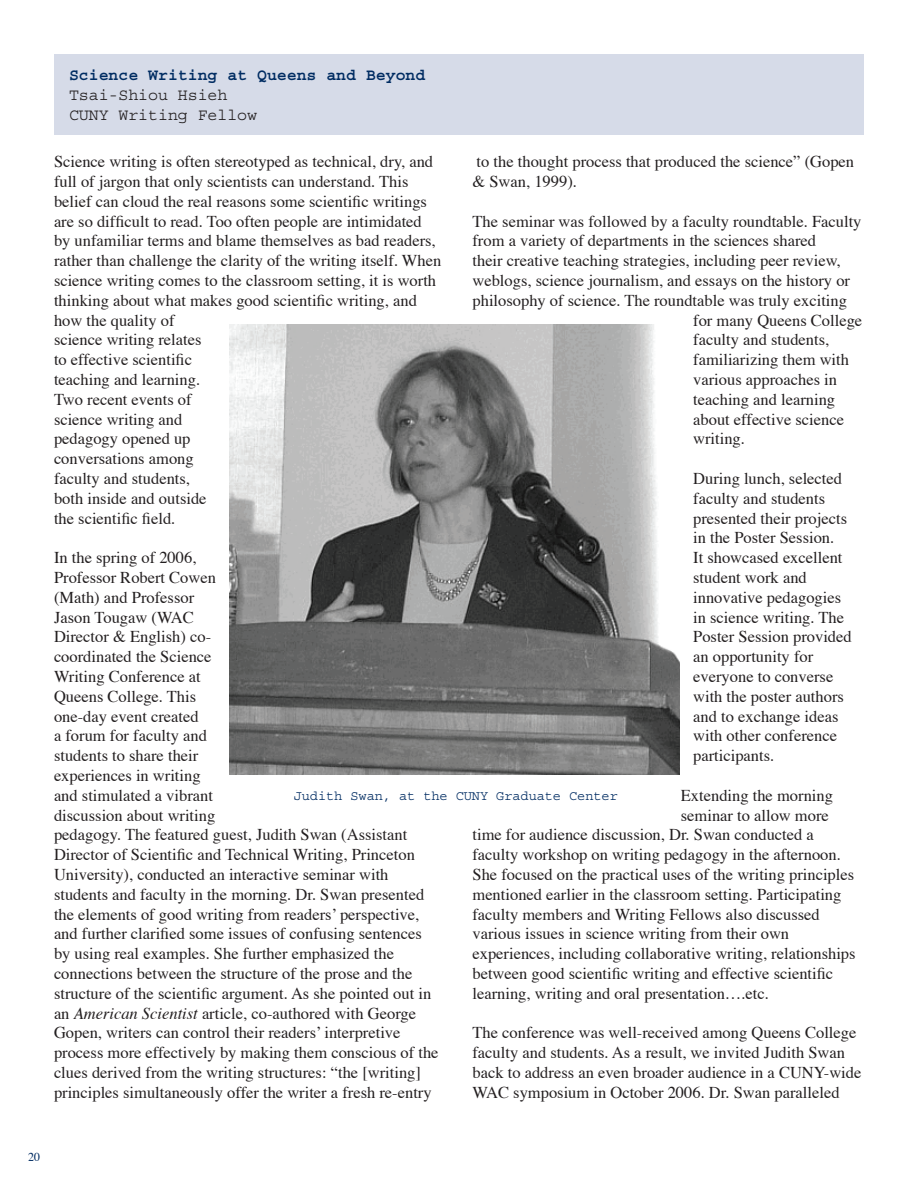
<style>
.page{position:relative;width:918px;height:1188px;background:#fff}
.page>*{position:absolute;margin:0;border:0;box-sizing:border-box;transform-origin:0 0}
.t1{font:16.5px/19.8px "Times";color:#231f20}
.t2{font:16.5px/19.8px "Courier";color:#231f20}
.t3{font:700 16.5px "Courier";color:#002c62}
.t4{font:13.5px "Courier";color:#002c62}
.t5{font:12px "Times";color:#002c62}
.s1{font-style:italic}
</style>
<div class="page">
<div style="left:54px;top:54px;width:810px;height:81px;background:#d6dbe8"></div>
<img style="left:230px;top:324px;width:450px;height:450px">
<p class="t3" style="left:69px;top:67px;width:358px">Science Writing at Queens and Beyond</p>
<p class="t2" style="left:69px;top:86px;width:190px">Tsai-Shiou Hsieh<br>CUNY Writing Fellow</p>
<p class="t1" style="left:54px;top:150px;width:389px">Science writing is often stereotyped as technical, dry, and full of jargon that only scientists can understand. This belief can cloud the real reasons some scientific writings are so difficult to read. Too often people are intimidated by unfamiliar terms and blame themselves as bad readers, rather than challenge the clarity of the writing itself. When science writing comes to the classroom setting, it is worth thinking about what makes good scientific writing, and how the quality of<br>science writing relates<br>to effective scientific<br>teaching and learning.<br>Two recent events of<br>science writing and<br>pedagogy opened up<br>conversations among<br>faculty and students,<br>both inside and outside<br>the scientific field.</p>
<p class="t1" style="left:54px;top:546px;width:386px">In the spring of 2006,<br>Professor Robert Cowen<br>(Math) and Professor<br>Jason Tougaw (WAC<br>Director &amp; English) co-<br>coordinated the Science<br>Writing Conference at<br>Queens College. This<br>one-day event created<br>a forum for faculty and<br>students to share their<br>experiences in writing<br>and stimulated a vibrant<br>discussion about writing<br>pedagogy. The featured guest, Judith Swan (Assistant Director of Scientific and Technical Writing, Princeton University), conducted an interactive seminar with students and faculty in the morning. Dr. Swan presented the elements of good writing from readers’ perspective, and further clarified some issues of confusing sentences by using real examples. She further emphasized the connections between the structure of the prose and the structure of the scientific argument. As she pointed out in an <span class="s1">American Scientist</span> article, co-authored with George Gopen, writers can control their readers’ interpretive process more effectively by making them conscious of the clues derived from the writing structures: “the [writing] principles simultaneously offer the writer a fresh re-entry</p>
<p class="t1" style="left:472px;top:150px;width:383px">to the thought process that produced the science” (Gopen &amp; Swan, 1 999).</p>
<p class="t1" style="left:472px;top:210px;width:391px">The seminar was followed by a faculty roundtable. Faculty</p>
<p class="t1" style="left:472px;top:230px;width:345px">from a variety of departments in the sciences shared</p>
<p class="t1" style="left:472px;top:249px;width:370px">their creative teaching strategies, including peer review,</p>
<p class="t1" style="left:472px;top:269px;width:379px">weblogs, science journalism, and essays on the history or</p>
<p class="t1" style="left:472px;top:289px;width:376px">philosophy of science. The roundtable was truly exciting</p>
<p class="t1" style="left:693px;top:309px;width:171px">for many Queens College</p>
<p class="t1" style="left:693px;top:329px;width:138px">faculty and students,</p>
<p class="t1" style="left:693px;top:348px;width:157px">familiarizing them with</p>
<p class="t1" style="left:693px;top:368px;width:145px">various approaches in</p>
<p class="t1" style="left:693px;top:388px;width:144px">teaching and learning</p>
<p class="t1" style="left:693px;top:408px;width:152px">about effective science</p>
<p class="t1" style="left:693px;top:428px;width:53px">writing.</p>
<p class="t1" style="left:693px;top:467px;width:160px">During lunch, selected faculty and students presented their projects in the Poster Session.<br>It showcased excellent student work and innovative pedagogies in science writing. The<br>Poster Session provided an opportunity for everyone to converse with the poster authors and to exchange ideas with other conference participants.</p>
<p class="t1" style="left:681px;top:784px;width:154px">Extending the morning</p>
<p class="t1" style="left:681px;top:804px;width:150px">seminar to allow more</p>
<p class="t1" style="left:472px;top:824px;width:343px">time for audience discussion, Dr. Swan conducted a</p>
<p class="t1" style="left:472px;top:843px;width:370px">faculty workshop on writing pedagogy in the afternoon.</p>
<p class="t1" style="left:472px;top:863px;width:383px">She focused on the practical uses of the writing principles</p>
<p class="t1" style="left:472px;top:883px;width:370px">mentioned earlier in the classroom setting. Participating</p>
<p class="t1" style="left:472px;top:903px;width:349px">faculty members and Writing Fellows also discussed</p>
<p class="t1" style="left:472px;top:923px;width:318px">various issues in science writing from their own</p>
<p class="t1" style="left:472px;top:942px;width:385px">experiences, including collaborative writing, relationships</p>
<p class="t1" style="left:472px;top:962px;width:362px">between good scientific writing and effective scientific</p>
<p class="t1" style="left:472px;top:982px;width:298px">learning, writing and oral presentation….etc.</p>
<p class="t1" style="left:472px;top:1022px;width:390px">The conference was well-received among Queens College faculty and students. As a result, we invited Judith Swan back to address an even broader audience in a CUNY-wide WAC symposium in October 2006. Dr. Swan paralleled</p>
<p class="t4" style="left:294px;top:789px;width:326px">Judith Swan, at the CUNY Graduate Center</p>
<p class="t5" style="left:28px;top:1146px;width:13px">20</p>
</div>
